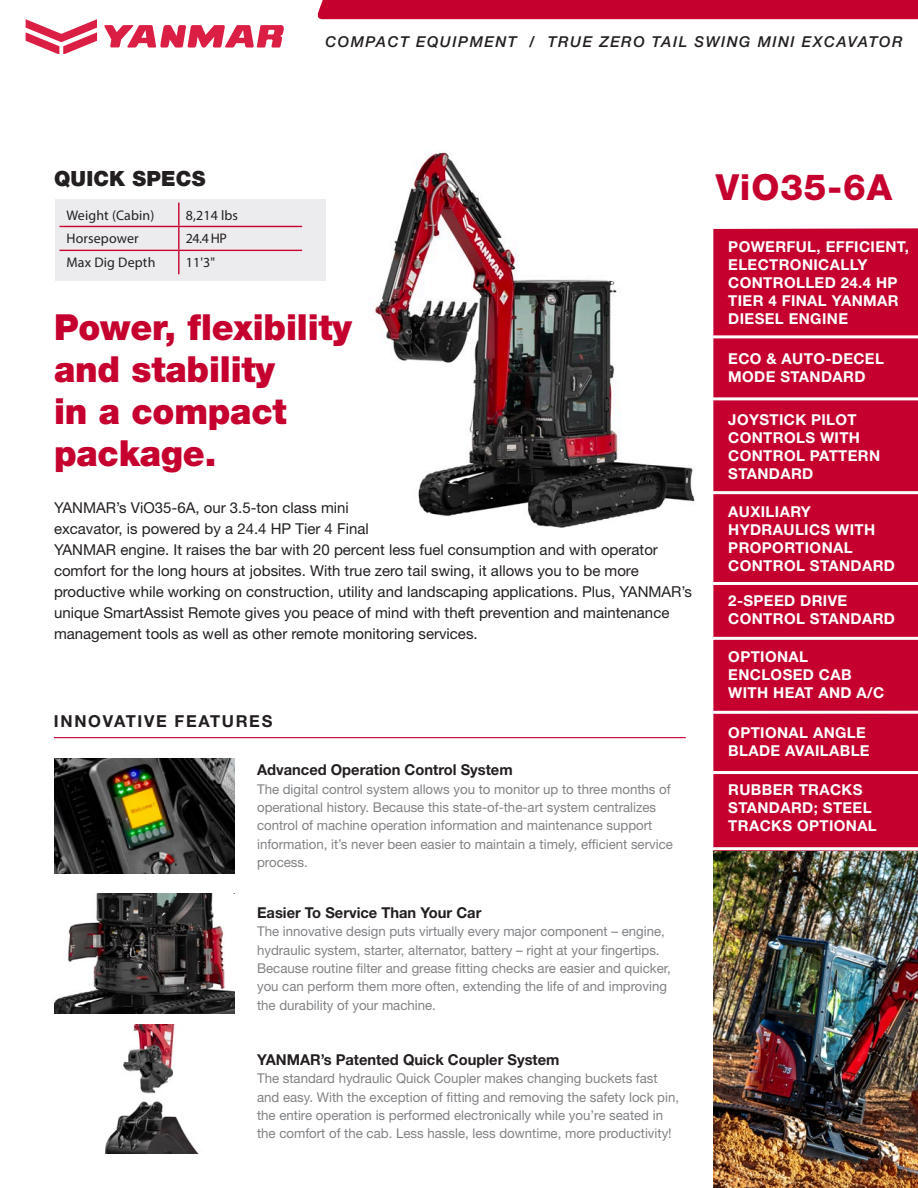
<style>
.page{position:relative;width:918px;height:1188px;background:#fff}
.page>*{position:absolute;margin:0;border:0;box-sizing:border-box;transform-origin:0 0}
.t1{font:900 36px/42px "Helvetica Neue LT Std";letter-spacing:-.005em;color:#c5002e}
.t2{font:800 36px "Helvetica Neue LT Std";letter-spacing:.025em;color:#c5002e}
.t3{font:900 21px "Helvetica Neue LT Std";letter-spacing:.01em;color:#231f20}
.t4{font:700 16.5px "Helvetica Neue LT Std";letter-spacing:.1em;color:#231f20}
.t5{font:15px/21px "Helvetica Neue LT Std";color:#231f20}
.t6{font:700 15px/18px "Helvetica Neue LT Std";letter-spacing:.025em;color:#fff}
.t7{font:700 15px "Helvetica Neue LT Std";color:#231f20}
.t8{font:italic 500 15px "Helvetica Neue LT Std";letter-spacing:.1em;color:#231f20}
.t9{font:13.95px "Myriad Pro";letter-spacing:.01em;color:#231f20}
.t10{font:13.5px/18.3px "Helvetica Neue LT Std";color:#808285}
</style>
<div class="page">
<hr style="left:54px;top:737px;width:632px;height:1px;background:#c5002e">
<img style="left:714px;top:851px;width:204px;height:337px">
<div style="left:55px;top:199px;width:271px;height:82px;background:#ececee"></div>
<hr style="left:178px;top:203px;width:2px;height:23px;background:#c5002e">
<hr style="left:60px;top:226px;width:119px;height:1px;background:#c5002e">
<hr style="left:179px;top:226px;width:123px;height:1px;background:#c5002e">
<hr style="left:178px;top:227px;width:2px;height:23px;background:#c5002e">
<hr style="left:60px;top:250px;width:119px;height:1px;background:#c5002e">
<hr style="left:179px;top:250px;width:123px;height:1px;background:#c5002e">
<hr style="left:178px;top:251px;width:2px;height:23px;background:#c5002e">
<img style="left:54px;top:894px;width:180px;height:119px">
<img style="left:375px;top:150px;width:320px;height:378px">
<div style="left:317px;top:0;width:601px;height:19px;background:#c5002e"></div>
<svg style="left:104px;top:25px;width:180px;height:23px"></svg>
<svg style="left:26px;top:19px;width:71px;height:35px"></svg>
<img style="left:54px;top:759px;width:180px;height:114px">
<img style="left:105px;top:1025px;width:94px;height:129px">
<div style="left:713px;top:228px;width:205px;height:623px;background:#c5002e"></div>
<hr style="left:710px;top:335px;width:208px;height:3px;background:#fff">
<hr style="left:706px;top:397px;width:212px;height:3px;background:#fff">
<hr style="left:707px;top:491px;width:211px;height:3px;background:#fff">
<hr style="left:710px;top:582px;width:208px;height:3px;background:#fff">
<hr style="left:710px;top:637px;width:208px;height:3px;background:#fff">
<hr style="left:712px;top:711px;width:206px;height:3px;background:#fff">
<hr style="left:710px;top:847px;width:208px;height:3px;background:#fff">
<hr style="left:705px;top:771px;width:213px;height:3px;background:#fff">
<p class="t3" style="left:54px;top:166px;width:153px">QUICK SPECS</p>
<p class="t8" style="left:326px;top:33px;width:579px">COMPACT EQUIPMENT / TRUE ZERO TAIL SWING MINI EXCAVATOR</p>
<p class="t2" style="left:716px;top:166px;width:178px">ViO35-6A</p>
<p class="t9" style="left:66px;top:206px;width:89px">Weight (Cabin)</p>
<p class="t9" style="left:186px;top:206px;width:54px">8,214 lbs</p>
<p class="t9" style="left:66px;top:230px;width:74px">Horsepower</p>
<p class="t9" style="left:186px;top:230px;width:43px">24.4 HP</p>
<p class="t9" style="left:66px;top:254px;width:91px">Max Dig Depth</p>
<p class="t9" style="left:186px;top:254px;width:31px">11'3"</p>
<p class="t1" style="left:54px;top:306px;width:300px">Power, flexibility and stability<br>in a compact package.</p>
<p class="t5" style="left:54px;top:497px;width:640px">YANMAR’s ViO35-6A, our 3.5-ton class mini<br>excavator, is powered by a 24.4 HP Tier 4 Final<br>YANMAR engine. It raises the bar with 20 percent less fuel consumption and with operator comfort for the long hours at jobsites. With true zero tail swing, it allows you to be more productive while working on construction, utility and landscaping applications. Plus, YANMAR’s unique SmartAssist Remote gives you peace of mind with theft prevention and maintenance management tools as well as other remote monitoring services.</p>
<p class="t4" style="left:54px;top:711px;width:220px">INNOVATIVE FEATURES</p>
<p class="t7" style="left:257px;top:761px;width:257px">Advanced Operation Control System</p>
<p class="t10" style="left:257px;top:779px;width:417px">The digital control system allows you to monitor up to three months of operational history. Because this state-of-the-art system centralizes control of machine operation information and maintenance support information, it’s never been easier to maintain a timely, efficient service process.</p>
<p class="t7" style="left:257px;top:903px;width:226px">Easier To Service Than Your Car</p>
<p class="t10" style="left:257px;top:922px;width:415px">The innovative design puts virtually every major component – engine, hydraulic system, starter, alternator, battery – right at your fingertips.<br>Because routine filter and grease fitting checks are easier and quicker, you can perform them more often, extending the life of and improving the durability of your machine.</p>
<p class="t7" style="left:257px;top:1050px;width:304px">YANMAR’s Patented Quick Coupler System</p>
<p class="t10" style="left:257px;top:1069px;width:423px">The standard hydraulic Quick Coupler makes changing buckets fast and easy. With the exception of fitting and removing the safety lock pin, the entire operation is performed electronically while you’re seated in the comfort of the cab. Less hassle, less downtime, more productivity!</p>
<p class="t6" style="left:728px;top:237px;width:182px">POWERFUL, EFFICIENT,<br>ELECTRONICALLY<br>CONTROLLED 24.4 HP<br>TIER 4 FINAL YANMAR<br>DIESEL ENGINE</p>
<p class="t6" style="left:728px;top:349px;width:157px">ECO &amp; AUTO-DECEL</p>
<p class="t6" style="left:728px;top:367px;width:139px">MODE STANDARD</p>
<p class="t6" style="left:728px;top:410px;width:153px">JOYSTICK PILOT<br>CONTROLS WITH<br>CONTROL PATTERN<br>STANDARD</p>
<p class="t6" style="left:728px;top:502px;width:168px">AUXILIARY<br>HYDRAULICS WITH<br>PROPORTIONAL<br>CONTROL STANDARD</p>
<p class="t6" style="left:728px;top:591px;width:168px">2-SPEED DRIVE<br>CONTROL STANDARD</p>
<p class="t6" style="left:728px;top:647px;width:158px">OPTIONAL<br>ENCLOSED CAB<br>WITH HEAT AND A/C</p>
<p class="t6" style="left:728px;top:723px;width:143px">OPTIONAL ANGLE<br>BLADE AVAILABLE</p>
<p class="t6" style="left:728px;top:781px;width:150px">RUBBER TRACKS<br>STANDARD; STEEL<br>TRACKS OPTIONAL</p>
</div>
